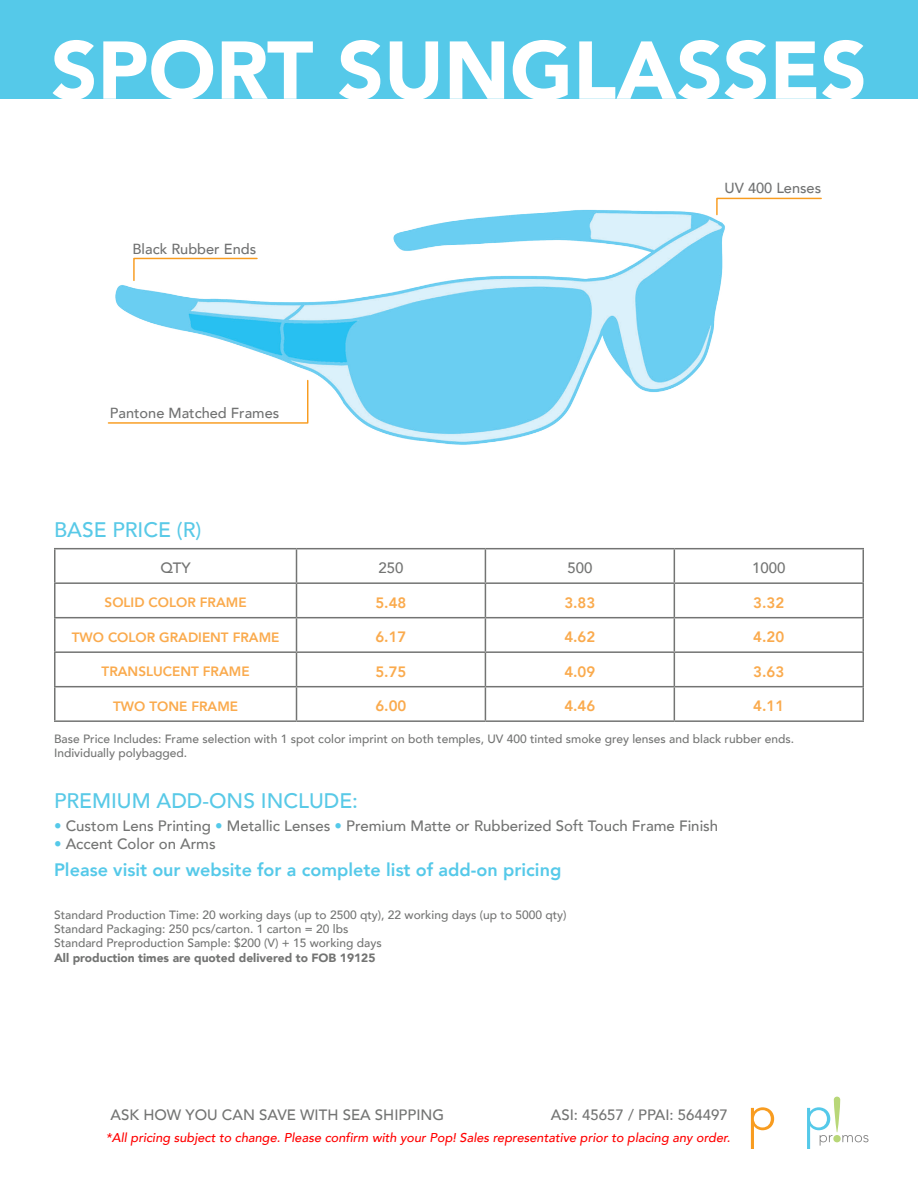
<style>
.page{position:relative;width:918px;height:1188px;background:#fff}
.page>*{position:absolute;margin:0;border:0;box-sizing:border-box;transform-origin:0 0}
.t1{font:900 81px "Avenir";color:#fff}
.t2{font:500 21px "Avenir";color:#58c9e7}
.t3{font:800 18px "Avenir";color:#55c9e9}
.t4{font:500 15px "Avenir";color:#737473}
.t5{font:800 15px "Avenir";color:#faaa4d}
.t6{font:500 14.55px "Avenir";color:#717272}
.t7{font:800 13.5px "Avenir";color:#faaa4d}
.t8{font:italic 500 12.75px "Avenir";color:#f00}
.t9{font:500 12px/14.4px "Avenir";color:#737473}
.t10{font:900 12px "Avenir";color:#737473}
.s1{color:#55c9e9}
</style>
<div class="page">
<div style="left:0;top:0;width:918px;height:99px;background:#55c9e9"></div>
<svg style="left:751px;top:1107px;width:24px;height:42px"></svg>
<div style="left:833px;top:1135px;width:8px;height:7px;background:#b8d778;border-radius:50%"></div>
<svg style="left:834px;top:1097px;width:6px;height:36px"></svg>
<svg style="left:807px;top:1107px;width:26px;height:42px"></svg>
<svg style="left:842px;top:1135px;width:26px;height:7px"></svg>
<img style="left:115px;top:209px;width:610px;height:236px">
<svg style="left:107px;top:379px;width:202px;height:45px"></svg>
<svg style="left:715px;top:197px;width:107px;height:19px"></svg>
<svg style="left:132px;top:257px;width:126px;height:25px"></svg>
<hr style="left:485px;top:549px;width:1px;height:33px;background:#737473">
<hr style="left:674px;top:549px;width:1px;height:33px;background:#737473">
<hr style="left:863px;top:549px;width:1px;height:33px;background:#737473">
<hr style="left:297px;top:582px;width:188px;height:2px;background:#737473">
<hr style="left:485px;top:582px;width:189px;height:2px;background:#737473">
<hr style="left:485px;top:584px;width:1px;height:33px;background:#737473">
<hr style="left:674px;top:582px;width:190px;height:2px;background:#737473">
<hr style="left:674px;top:584px;width:1px;height:33px;background:#737473">
<hr style="left:863px;top:584px;width:1px;height:33px;background:#737473">
<hr style="left:54px;top:617px;width:243px;height:1px;background:#737473">
<hr style="left:297px;top:617px;width:188px;height:1px;background:#737473">
<hr style="left:485px;top:617px;width:189px;height:1px;background:#737473">
<hr style="left:485px;top:618px;width:1px;height:33px;background:#737473">
<hr style="left:674px;top:617px;width:190px;height:1px;background:#737473">
<hr style="left:674px;top:618px;width:1px;height:33px;background:#737473">
<hr style="left:863px;top:618px;width:1px;height:33px;background:#737473">
<hr style="left:54px;top:651px;width:243px;height:2px;background:#737473">
<hr style="left:297px;top:651px;width:188px;height:2px;background:#737473">
<hr style="left:485px;top:651px;width:189px;height:2px;background:#737473">
<hr style="left:485px;top:653px;width:1px;height:33px;background:#737473">
<hr style="left:674px;top:651px;width:190px;height:2px;background:#737473">
<hr style="left:674px;top:653px;width:1px;height:33px;background:#737473">
<hr style="left:863px;top:653px;width:1px;height:33px;background:#737473">
<hr style="left:54px;top:686px;width:243px;height:1px;background:#737473">
<hr style="left:297px;top:686px;width:188px;height:1px;background:#737473">
<hr style="left:485px;top:686px;width:189px;height:1px;background:#737473">
<hr style="left:485px;top:687px;width:1px;height:33px;background:#737473">
<hr style="left:674px;top:686px;width:190px;height:1px;background:#737473">
<hr style="left:674px;top:687px;width:1px;height:33px;background:#737473">
<hr style="left:863px;top:687px;width:1px;height:33px;background:#737473">
<hr style="left:54px;top:720px;width:243px;height:2px;background:#737473">
<hr style="left:297px;top:720px;width:188px;height:2px;background:#737473">
<hr style="left:485px;top:720px;width:189px;height:2px;background:#737473">
<hr style="left:674px;top:720px;width:190px;height:2px;background:#737473">
<hr style="left:297px;top:548px;width:188px;height:1px;background:#737473">
<hr style="left:485px;top:548px;width:189px;height:1px;background:#737473">
<hr style="left:674px;top:548px;width:190px;height:1px;background:#737473">
<hr style="left:54px;top:582px;width:243px;height:2px;background:#737473">
<hr style="left:54px;top:548px;width:243px;height:1px;background:#737473">
<hr style="left:54px;top:549px;width:2px;height:33px;background:#737473">
<hr style="left:296px;top:549px;width:1px;height:33px;background:#737473">
<hr style="left:54px;top:584px;width:2px;height:33px;background:#737473">
<hr style="left:296px;top:584px;width:1px;height:33px;background:#737473">
<hr style="left:54px;top:618px;width:2px;height:33px;background:#737473">
<hr style="left:296px;top:618px;width:1px;height:33px;background:#737473">
<hr style="left:54px;top:653px;width:2px;height:33px;background:#737473">
<hr style="left:296px;top:653px;width:1px;height:33px;background:#737473">
<hr style="left:54px;top:687px;width:2px;height:33px;background:#737473">
<hr style="left:296px;top:687px;width:1px;height:33px;background:#737473">
<h1 class="t1" style="left:51px;top:38px;width:817px">SPORT SUNGLASSES</h1>
<p class="t6" style="left:132px;top:240px;width:125px">Black Rubber Ends</p>
<p class="t6" style="left:110px;top:405px;width:171px">Pantone Matched Frames</p>
<h2 class="t2" style="left:54px;top:520px;width:149px">BASE PRICE (R)</h2>
<p class="t6" style="left:725px;top:179px;width:98px">UV 400 Lenses</p>
<p class="t4" style="left:160px;top:562px;width:32px">QTY</p>
<p class="t4" style="left:378px;top:562px;width:27px">250</p>
<p class="t4" style="left:567px;top:562px;width:27px">500</p>
<p class="t4" style="left:752px;top:562px;width:35px">1000</p>
<p class="t7" style="left:105px;top:597px;width:143px">SOLID COLOR FRAME</p>
<p class="t5" style="left:375px;top:596px;width:33px">5.48</p>
<p class="t5" style="left:564px;top:596px;width:33px">3.83</p>
<p class="t5" style="left:753px;top:596px;width:33px">3.32</p>
<p class="t7" style="left:72px;top:631px;width:209px">TWO COLOR GRADIENT FRAME</p>
<p class="t5" style="left:375px;top:631px;width:33px">6.17</p>
<p class="t5" style="left:564px;top:631px;width:33px">4.62</p>
<p class="t5" style="left:753px;top:631px;width:33px">4.20</p>
<p class="t7" style="left:102px;top:666px;width:149px">TRANSLUCENT FRAME</p>
<p class="t5" style="left:375px;top:665px;width:33px">5.75</p>
<p class="t5" style="left:564px;top:665px;width:33px">4.09</p>
<p class="t5" style="left:753px;top:665px;width:33px">3.63</p>
<p class="t7" style="left:113px;top:700px;width:126px">TWO TONE FRAME</p>
<p class="t5" style="left:375px;top:700px;width:33px">6.00</p>
<p class="t5" style="left:564px;top:700px;width:33px">4.46</p>
<p class="t5" style="left:753px;top:700px;width:33px">4.11</p>
<p class="t9" style="left:54px;top:732px;width:742px">Base Price Includes: Frame selection with 1 spot color imprint on both temples, UV 400 tinted smoke grey lenses and black rubber ends.<br>Individually polybagged.</p>
<h2 class="t2" style="left:54px;top:791px;width:306px">PREMIUM ADD-ONS INCLUDE:</h2>
<p class="t4" style="left:54px;top:819px;width:666px"><span class="s1">•</span> Custom Lens Printing <span class="s1">•</span> Metallic Lenses <span class="s1">•</span> Premium Matte or Rubberized Soft Touch Frame Finish</p>
<p class="t4" style="left:54px;top:837px;width:163px"><span class="s1">•</span> Accent Color on Arms</p>
<h3 class="t3" style="left:54px;top:862px;width:509px">Please visit our website for a complete list of add-on pricing</h3>
<p class="t9" style="left:54px;top:908px;width:514px">Standard Production Time: 20 working days (up to 2500 qty), 22 working days (up to 5000 qty)<br>Standard Packaging: 250 pcs/carton. 1 carton = 20 lbs<br>Standard Preproduction Sample: $200 (V) + 15 working days</p>
<p class="t10" style="left:54px;top:953px;width:323px">All production times are quoted delivered to FOB 19125</p>
<p class="t4" style="left:551px;top:1106px;width:179px">ASI: 45657 / PPAI: 564497</p>
<p class="t4" style="left:111px;top:1106px;width:335px">ASK HOW YOU CAN SAVE WITH SEA SHIPPING</p>
<p class="t8" style="left:106px;top:1132px;width:626px">*All pricing subject to change. Please confirm with your Pop! Sales representative prior to placing any order.</p>
</div>
